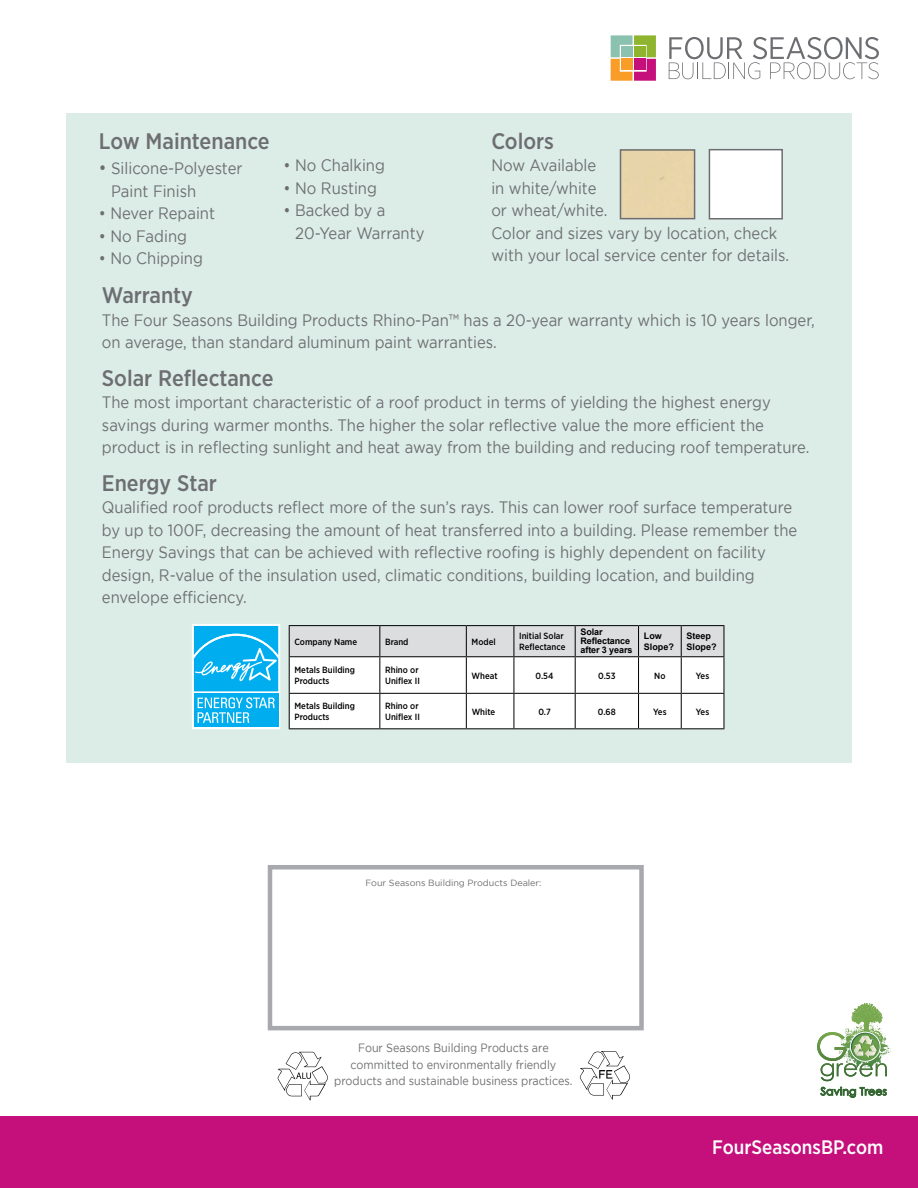
<style>
.page{position:relative;width:918px;height:1188px;background:#fff}
.page>*{position:absolute;margin:0;border:0;box-sizing:border-box;transform-origin:0 0}
.t1{font:500 22.5px "Gotham Narrow";color:#6d6e71}
.t2{font:500 19.5px "Gotham Narrow";color:#fff}
.t3{font:16.5px/22.5px "Gotham";color:#6d6e71;scale:.9 1}
.t4{font:12px/16.5px "Gotham";color:#6d6e71;text-align:center;scale:.9 1}
.t5{font:500 9px/10.8px "Gotham Narrow";color:#000}
.t6{font:700 9px/9px "Arial";letter-spacing:-.01em;color:#000}
.t7{font:9px "Gotham";color:#6d6e71}
.s1{font-size:18px}
</style>
<div class="page">
<svg style="left:278px;top:1052px;width:50px;height:48px"></svg>
<svg style="left:579px;top:1051px;width:51px;height:49px"></svg>
<div style="left:268px;top:865px;width:376px;height:165px;border:4px solid #a7a9ac"></div>
<svg style="left:611px;top:35px;width:45px;height:46px;background:#bf9673"></svg>
<svg style="left:669px;top:37px;width:210px;height:42px"></svg>
<svg style="left:851px;top:1003px;width:14px;height:18px"></svg>
<svg style="left:817px;top:1032px;width:70px;height:49px"></svg>
<svg style="left:820px;top:1087px;width:67px;height:10px"></svg>
<div style="left:0;top:1116px;width:918px;height:72px;background:#c5107b"></div>
<div style="left:66px;top:113px;width:786px;height:649px;background:#dcece7"></div>
<div style="left:709px;top:149px;width:74px;height:70px;background:#fff;border:2px solid #6d6e71"></div>
<div style="left:623px;top:152px;width:69px;height:64px;background:#e7d4a9"></div>
<div style="left:620px;top:149px;width:75px;height:70px;border:2px solid #6d6e71"></div>
<svg style="left:192px;top:624px;width:88px;height:105px;background:#37bff2"></svg>
<svg style="left:290px;top:626px;width:433px;height:102px"></svg>
<hr style="left:289px;top:694px;width:1px;height:34px;background:#000">
<hr style="left:379px;top:694px;width:1px;height:34px;background:#000">
<hr style="left:466px;top:694px;width:1px;height:34px;background:#000">
<hr style="left:513px;top:694px;width:1px;height:34px;background:#000">
<hr style="left:575px;top:694px;width:1px;height:34px;background:#000">
<hr style="left:638px;top:694px;width:1px;height:34px;background:#000">
<hr style="left:681px;top:694px;width:1px;height:34px;background:#000">
<hr style="left:723px;top:694px;width:1px;height:34px;background:#000">
<hr style="left:289px;top:728px;width:91px;height:1px;background:#000">
<hr style="left:380px;top:728px;width:86px;height:1px;background:#000">
<hr style="left:466px;top:728px;width:48px;height:1px;background:#000">
<hr style="left:514px;top:728px;width:61px;height:1px;background:#000">
<hr style="left:575px;top:728px;width:64px;height:1px;background:#000">
<hr style="left:639px;top:728px;width:42px;height:1px;background:#000">
<hr style="left:681px;top:728px;width:43px;height:1px;background:#000">
<hr style="left:289px;top:625px;width:91px;height:1px;background:#000">
<hr style="left:289px;top:626px;width:1px;height:30px;background:#000">
<hr style="left:380px;top:625px;width:86px;height:1px;background:#000">
<hr style="left:379px;top:626px;width:1px;height:30px;background:#000">
<hr style="left:466px;top:625px;width:48px;height:1px;background:#000">
<hr style="left:466px;top:626px;width:1px;height:30px;background:#000">
<hr style="left:514px;top:625px;width:61px;height:1px;background:#000">
<hr style="left:513px;top:626px;width:1px;height:30px;background:#000">
<hr style="left:575px;top:625px;width:64px;height:1px;background:#000">
<hr style="left:575px;top:626px;width:1px;height:30px;background:#000">
<hr style="left:639px;top:625px;width:42px;height:1px;background:#000">
<hr style="left:638px;top:626px;width:1px;height:30px;background:#000">
<hr style="left:681px;top:625px;width:43px;height:1px;background:#000">
<hr style="left:681px;top:626px;width:1px;height:30px;background:#000">
<hr style="left:723px;top:626px;width:1px;height:30px;background:#000">
<hr style="left:289px;top:656px;width:91px;height:1px;background:#000">
<hr style="left:289px;top:657px;width:1px;height:36px;background:#000">
<hr style="left:380px;top:656px;width:86px;height:1px;background:#000">
<hr style="left:379px;top:657px;width:1px;height:36px;background:#000">
<hr style="left:466px;top:656px;width:48px;height:1px;background:#000">
<hr style="left:466px;top:657px;width:1px;height:36px;background:#000">
<hr style="left:514px;top:656px;width:61px;height:1px;background:#000">
<hr style="left:513px;top:657px;width:1px;height:36px;background:#000">
<hr style="left:575px;top:656px;width:64px;height:1px;background:#000">
<hr style="left:575px;top:657px;width:1px;height:36px;background:#000">
<hr style="left:639px;top:656px;width:42px;height:1px;background:#000">
<hr style="left:638px;top:657px;width:1px;height:36px;background:#000">
<hr style="left:681px;top:656px;width:43px;height:1px;background:#000">
<hr style="left:681px;top:657px;width:1px;height:36px;background:#000">
<hr style="left:723px;top:657px;width:1px;height:36px;background:#000">
<hr style="left:289px;top:693px;width:91px;height:1px;background:#000">
<hr style="left:380px;top:693px;width:86px;height:1px;background:#000">
<hr style="left:466px;top:693px;width:48px;height:1px;background:#000">
<hr style="left:514px;top:693px;width:61px;height:1px;background:#000">
<hr style="left:575px;top:693px;width:64px;height:1px;background:#000">
<hr style="left:639px;top:693px;width:42px;height:1px;background:#000">
<hr style="left:681px;top:693px;width:43px;height:1px;background:#000">
<h1 class="t1" style="left:99px;top:127px;width:172px">Low Maintenance</h1>
<p class="t3" style="left:111px;top:157px;width:147px;text-indent:-12px"><span class="s1">•</span> Silicone-Polyester<br>Paint Finish</p>
<p class="t3" style="left:99px;top:202px;width:131px">• Never Repaint</p>
<p class="t3" style="left:99px;top:225px;width:99px">• No Fading</p>
<p class="t3" style="left:99px;top:247px;width:117px">• No Chipping</p>
<p class="t3" style="left:284px;top:154px;width:114px">• No Chalking</p>
<p class="t3" style="left:284px;top:177px;width:105px">• No Rusting</p>
<p class="t3" style="left:295px;top:199px;width:145px;text-indent:-12px">• Backed by a<br>20-Year Warranty</p>
<h1 class="t1" style="left:491px;top:127px;width:64px">Colors</h1>
<p class="t3" style="left:491px;top:154px;width:332px">Now Available<br>in white/white<br>or wheat/white.<br>Color and sizes vary by location, check with your local service center for details.</p>
<h1 class="t1" style="left:102px;top:281px;width:93px">Warranty</h1>
<p class="t3" style="left:102px;top:308px;width:794px">The Four Seasons Building Products Rhino-Pan™ has a 20-year warranty which is 10 years longer, on average, than standard aluminum paint warranties.</p>
<h1 class="t1" style="left:102px;top:363px;width:173px">Solar Reflectance</h1>
<p class="t3" style="left:102px;top:391px;width:788px">The most important characteristic of a roof product in terms of yielding the highest energy savings during warmer months. The higher the solar reflective value the more efficient the product is in reflecting sunlight and heat away from the building and reducing roof temperature.</p>
<h1 class="t1" style="left:102px;top:468px;width:117px">Energy Star</h1>
<p class="t3" style="left:102px;top:496px;width:774px">Qualified roof products reflect more of the sun’s rays. This can lower roof surface temperature by up to 100F, decreasing the amount of heat transferred into a building. Please remember the Energy Savings that can be achieved with reflective roofing is highly dependent on facility design, R-value of the insulation used, climatic conditions, building location, and building envelope efficiency.</p>
<p class="t5" style="left:295px;top:636px;width:64px">Company Name</p>
<p class="t5" style="left:385px;top:636px;width:25px">Brand</p>
<p class="t5" style="left:472px;top:636px;width:26px">Model</p>
<p class="t5" style="left:519px;top:631px;width:48px">Initial Solar<br>Reflectance</p>
<p class="t6" style="left:581px;top:628px;width:53px">Solar<br>Reflectance after 3 years</p>
<p class="t6" style="left:644px;top:631px;width:32px;line-height:10.8px">Low<br>Slope?</p>
<p class="t6" style="left:687px;top:631px;width:32px;line-height:10.8px">Steep<br>Slope?</p>
<p class="t5" style="left:295px;top:665px;width:62px">Metals Building<br>Products</p>
<p class="t5" style="left:385px;top:665px;width:36px">Rhino or<br>Uniflex II</p>
<p class="t5" style="left:472px;top:670px;width:27px">Wheat</p>
<p class="t5" style="left:536px;top:670px;width:19px">0.54</p>
<p class="t5" style="left:598px;top:670px;width:19px">0.53</p>
<p class="t5" style="left:654px;top:670px;width:13px">No</p>
<p class="t5" style="left:696px;top:670px;width:15px">Yes</p>
<p class="t5" style="left:295px;top:701px;width:62px">Metals Building<br>Products</p>
<p class="t5" style="left:385px;top:701px;width:36px">Rhino or<br>Uniflex II</p>
<p class="t5" style="left:472px;top:706px;width:25px">White</p>
<p class="t5" style="left:538px;top:706px;width:14px">0.7</p>
<p class="t5" style="left:598px;top:706px;width:19px">0.68</p>
<p class="t5" style="left:653px;top:706px;width:15px">Yes</p>
<p class="t5" style="left:696px;top:706px;width:15px">Yes</p>
<p class="t7" style="left:365px;top:878px;width:178px">Four Seasons Building Products Dealer:</p>
<p class="t4" style="left:334px;top:1039px;width:266px">Four Seasons Building Products are committed to environmentally friendly products and sustainable business practices.</p>
<p class="t2" style="left:712px;top:1134px;width:173px">FourSeasonsBP.com</p>
</div>
